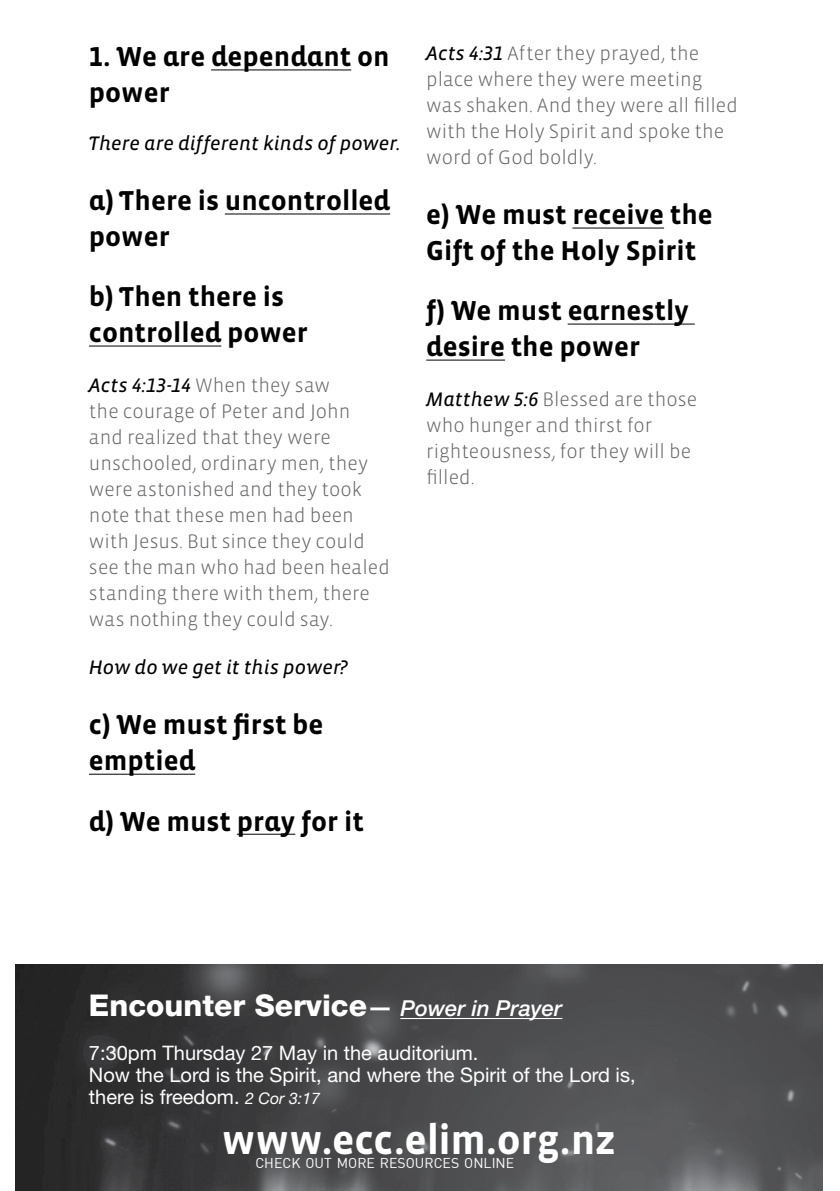
<style>
.page{position:relative;width:840px;height:1191px;background:#fff}
.page>*{position:absolute;margin:0;border:0;box-sizing:border-box;transform-origin:0 0}
.t1{font:700 42px "Vista Sans";letter-spacing:-.005em;color:#fff}
.t2{font:800 30px "Helvetica Neue LT Std";color:#fff}
.t3{font:700 28px/36px "Vista Sans Alt";color:#000}
.t4{font:300 20px/26px "Vista Sans";color:#636466}
.t5{font:20px/22px "Helvetica Neue LT Std";color:#fff}
.t6{font:20px "Vista Sans Alt Reg Ita";letter-spacing:.005em;color:#000}
.t7{font:14px "Converse DIN Reg";color:#fff}
.s1{font-family:"Vista Sans";font-weight:300;color:#636466}
.s2{font-family:"Vista Sans Alt Reg Ita";font-weight:400;color:#000}
.s3{font-weight:500;font-size:26px}
.s4{font-weight:500;font-style:italic;font-size:22px}
.s5{font-style:italic;font-size:16px}
</style>
<div class="page">
<hr style="left:211px;top:70px;width:140px;height:1px;background:#000">
<hr style="left:225px;top:214px;width:165px;height:1px;background:#000">
<hr style="left:89px;top:346px;width:132px;height:1px;background:#000">
<hr style="left:89px;top:774px;width:106px;height:1px;background:#000">
<hr style="left:237px;top:834px;width:58px;height:1px;background:#000">
<hr style="left:572px;top:228px;width:91px;height:1px;background:#000">
<hr style="left:567px;top:324px;width:127px;height:1px;background:#000">
<hr style="left:426px;top:360px;width:78px;height:1px;background:#000">
<img style="left:16px;top:964px;width:805px;height:227px">
<hr style="left:400px;top:1018px;width:162px;height:1px;background:#fff">
<h3 class="t3" style="left:89px;top:39px;width:302px">1. We are dependant on power</h3>
<p class="t6" style="left:89px;top:133px;width:313px">There are different kinds of power.</p>
<h3 class="t3" style="left:89px;top:183px;width:302px">a) There is uncontrolled power</h3>
<h3 class="t3" style="left:89px;top:279px;width:220px">b) Then there is controlled power</h3>
<p class="t6" style="left:89px;top:375px;width:242px">Acts 4:13-14 <span class="s1">When they saw</span></p>
<p class="t4" style="left:89px;top:399px;width:302px">the courage of Peter and John<br>and realized that they were unschooled, ordinary men, they were astonished and they took note that these men had been with Jesus. But since they could see the man who had been healed standing there with them, there was nothing they could say.</p>
<p class="t6" style="left:89px;top:657px;width:260px">How do we get it this power?</p>
<h3 class="t3" style="left:89px;top:707px;width:236px">c) We must first be emptied</h3>
<h3 class="t3" style="left:89px;top:803px;width:276px">d) We must pray for it</h3>
<p class="t4" style="left:426px;top:41px;width:313px"><span class="s2">Acts 4:31</span> After they prayed, the place where they were meeting was shaken. And they were all filled with the Holy Spirit and spoke the word of God boldly.</p>
<h3 class="t3" style="left:426px;top:197px;width:288px">e) We must receive the<br>Gift of the Holy Spirit</h3>
<h3 class="t3" style="left:426px;top:293px;width:264px">f) We must earnestly desire the power</h3>
<p class="t4" style="left:426px;top:387px;width:272px"><span class="s2">Matthew 5:6</span> Blessed are those who hunger and thirst for righteousness, for they will be filled.</p>
<h2 class="t2" style="left:89px;top:987px;width:474px">Encounter Service<span class="s3">—</span> <span class="s4">Power in Prayer</span></h2>
<p class="t5" style="left:89px;top:1042px;width:548px">7:30pm Thursday 27 May in the auditorium.<br>Now the Lord is the Spirit, and where the Spirit of the Lord is, there is freedom. <span class="s5">2 Cor 3:17</span></p>
<h1 class="t1" style="left:222px;top:1118px;width:395px">www.ecc.elim.org.nz</h1>
<p class="t7" style="left:255px;top:1154px;width:260px">CHECK OUT MORE RESOURCES ONLINE</p>
</div>
